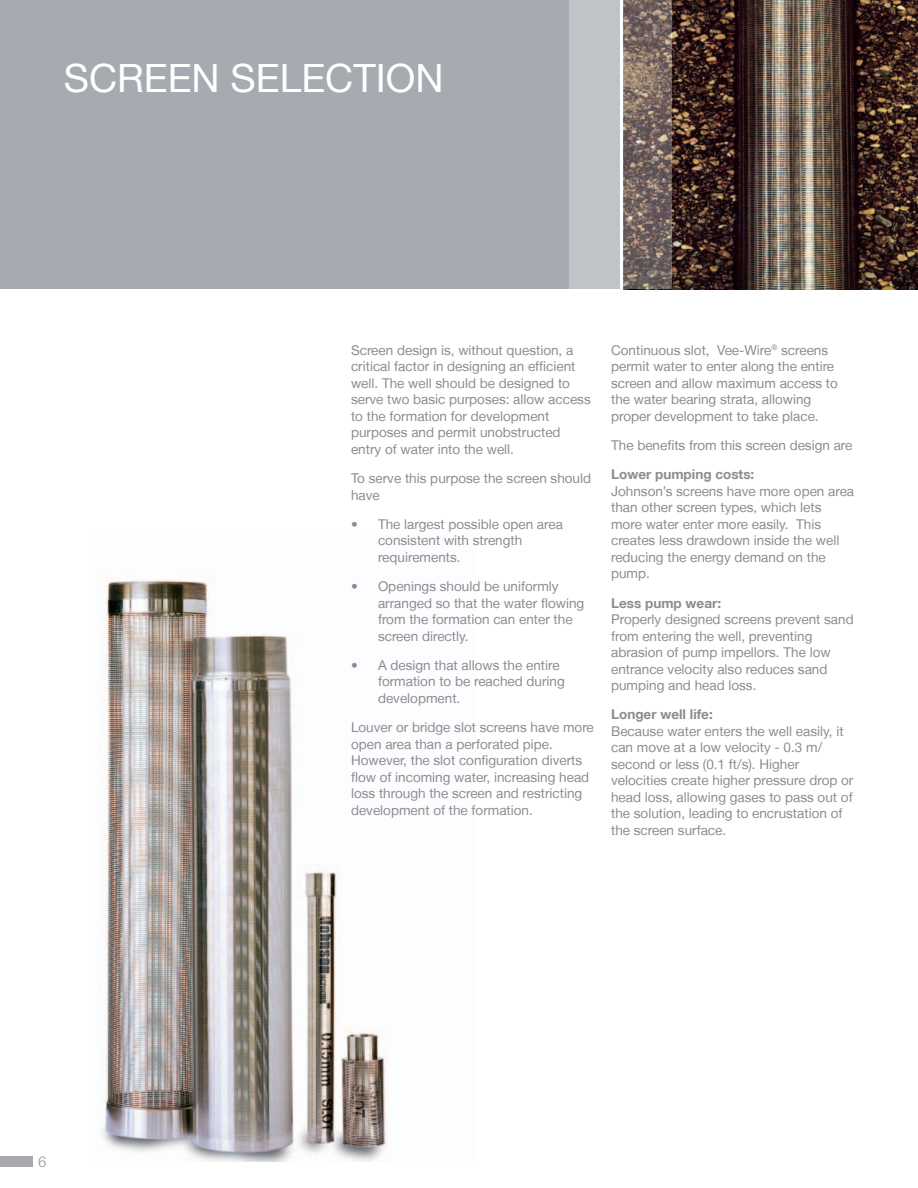
<style>
.page{position:relative;width:918px;height:1188px;background:#fff}
.page>*{position:absolute;margin:0;border:0;box-sizing:border-box;transform-origin:0 0}
.t1{font:39px "Helvetica Neue LT";color:#fff}
.t2{font:13.5px/16.5px "Helvetica Neue LT";color:#8a8c8f}
.t3{font:700 13.5px "Helvetica Neue LT";color:#8a8c8f}
</style>
<div class="page">
<div style="left:0;top:1157px;width:32px;height:10px;background:#a8a9ad"></div>
<div style="left:0;top:0;width:620px;height:289px;background:#a6abb1"></div>
<img style="left:672px;top:0;width:246px;height:289px">
<svg style="left:569px;top:0;width:103px;height:289px;background:#a19b9a"></svg>
<img style="left:100px;top:579px;width:288px;height:583px">
<h1 class="t1" style="left:64px;top:54px;width:381px">SCREEN SELECTION</h1>
<p class="t2" style="left:351px;top:342px;width:241px">Screen design is, without question, a critical factor in designing an efficient well. The well should be designed to serve two basic purposes: allow access to the formation for development purposes and permit unobstructed entry of water into the well.</p>
<p class="t2" style="left:351px;top:470px;width:242px">To serve this purpose the screen should have</p>
<p class="t2" style="left:378px;top:516px;width:186px">The largest possible open area consistent with strength requirements.</p>
<p class="t2" style="left:378px;top:578px;width:208px">Openings should be uniformly arranged so that the water flowing from the formation can enter the screen directly.</p>
<p class="t2" style="left:378px;top:657px;width:188px">A design that allows the entire formation to be reached during development.</p>
<p class="t2" style="left:351px;top:719px;width:244px">Louver or bridge slot screens have more open area than a perforated pipe.<br>However, the slot configuration diverts flow of incoming water, increasing head loss through the screen and restricting development of the formation.</p>
<p class="t2" style="left:351px;top:516px;width:8px">•</p>
<p class="t2" style="left:351px;top:578px;width:8px">•</p>
<p class="t2" style="left:351px;top:657px;width:8px">•</p>
<p class="t2" style="left:611px;top:342px;width:228px">Continuous slot, Vee-Wire<sup>®</sup> screens permit water to enter along the entire screen and allow maximum access to the water bearing strata, allowing proper development to take place.</p>
<p class="t2" style="left:611px;top:437px;width:243px">The benefits from this screen design are</p>
<p class="t3" style="left:611px;top:466px;width:145px">Lower pumping costs:</p>
<p class="t2" style="left:611px;top:483px;width:245px">Johnson’s screens have more open area than other screen types, which lets more water enter more easily. This creates less drawdown inside the well reducing the energy demand on the pump.</p>
<p class="t3" style="left:611px;top:595px;width:111px">Less pump wear:</p>
<p class="t2" style="left:611px;top:611px;width:244px">Properly designed screens prevent sand from entering the well, preventing abrasion of pump impellors. The low entrance velocity also reduces sand pumping and head loss.</p>
<p class="t3" style="left:611px;top:706px;width:103px">Longer well life:</p>
<p class="t2" style="left:611px;top:723px;width:244px">Because water enters the well easily, it can move at a low velocity - 0.3 m/ second or less (0.1 ft/s). Higher velocities create higher pressure drop or head loss, allowing gases to pass out of the solution, leading to encrustation of the screen surface.</p>
</div>
